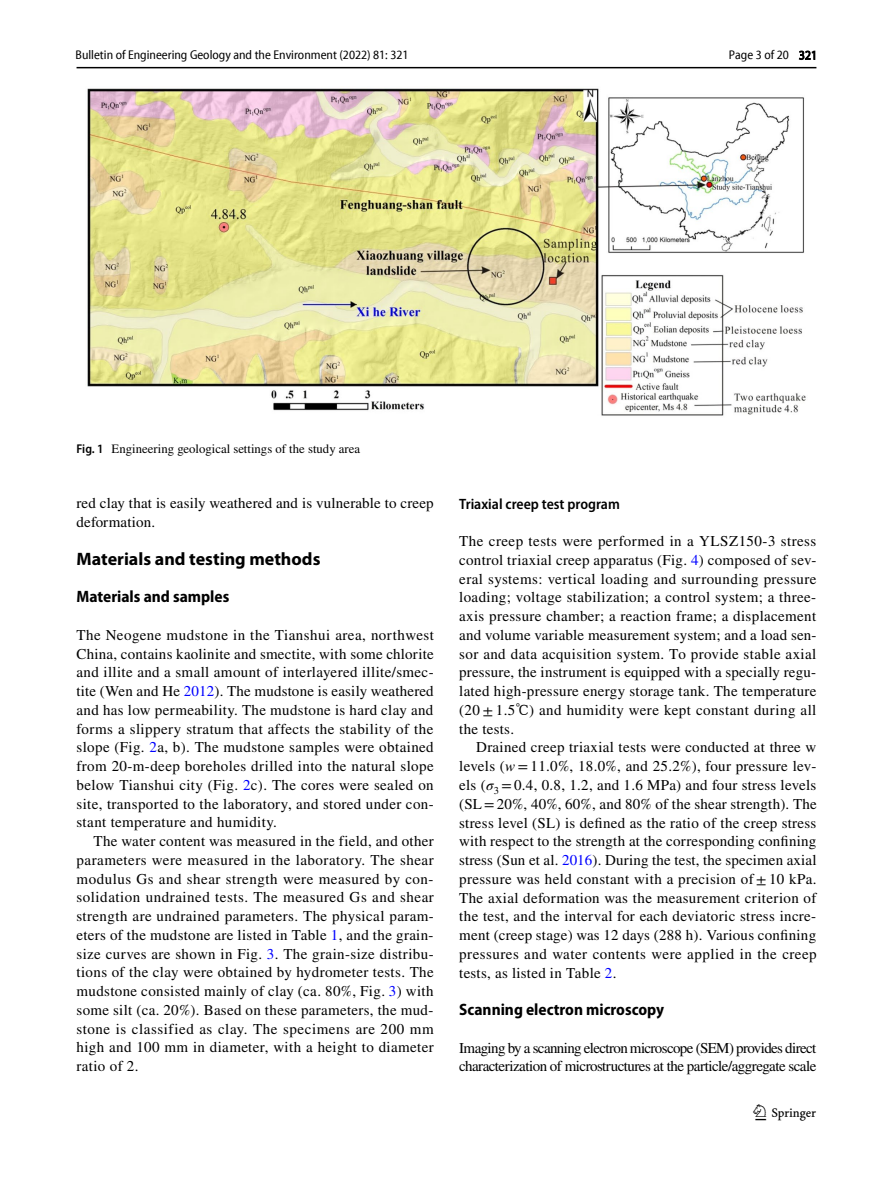
<style>
.page{position:relative;width:893px;height:1187px;background:#fff}
.page>*{position:absolute;margin:0;border:0;box-sizing:border-box;transform-origin:0 0}
.t1{font:22.5px "Springnew Regular 3";color:#000}
.t2{font:700 18px "Myriad Pro";color:#000}
.t3{font:700 semi-condensed 16.5px "Myriad Pro";color:#000}
.t4{font:15px/18.8px "STIX";letter-spacing:.015em;color:#000;text-align:justify}
.t5{font:15px/18.8px "STIX";letter-spacing:-.04em;color:#000}
.t6{font:600 semi-condensed 15px "Myriad Pro";color:#000}
.t7{font:semi-condensed 12.75px "Myriad Pro Unic";color:#000}
.t8{font:12.75px "STIX";color:#000}
.s1{font-family:"Myriad Pro";font-weight:600;font-stretch:semi-condensed}
.s2{color:#00f}
.s3{font-family:"Code 2000"}
.s4{font-style:italic}
</style>
<div class="page">
<hr style="left:77px;top:67px;width:739px;height:1px;background:#000">
<img style="left:87px;top:88px;width:719px;height:328px">
<p class="t7" style="left:76px;top:50px;width:334px">Bulletin of Engineering Geology and the Environment (2022) 81: 321</p>
<p class="t7" style="left:729px;top:50px;width:90px">Page 3 of 20 321</p>
<p class="t8" style="left:77px;top:440px;width:285px"><span class="s1">Fig. 1</span> Engineering geological settings of the study area</p>
<p class="t4" style="left:77px;top:495px;width:359px">red clay that is easily weathered and is vulnerable to creep deformation.</p>
<p class="t2" style="left:77px;top:547px;width:245px">Materials and testing methods</p>
<p class="t3" style="left:77px;top:587px;width:154px">Materials and samples</p>
<p class="t4" style="left:77px;top:626px;width:359px">The Neogene mudstone in the Tianshui area, northwest China, contains kaolinite and smectite, with some chlorite and illite and a small amount of interlayered illite/smec&shy;tite (Wen and He <span class="s2">2012</span>). The mudstone is easily weathered and has low permeability. The mudstone is hard clay and forms a slippery stratum that affects the stability of the slope (Fig. <span class="s2">2</span>a, b). The mudstone samples were obtained from 20-m-deep boreholes drilled into the natural slope below Tianshui city (Fig. <span class="s2">2</span>c). The cores were sealed on site, transported to the laboratory, and stored under con&shy;stant temperature and humidity.</p>
<p class="t4" style="left:77px;top:832px;width:359px;text-indent:17px">The water content was measured in the field, and other parameters were measured in the laboratory. The shear modulus Gs and shear strength were measured by con&shy;solidation undrained tests. The measured Gs and shear strength are undrained parameters. The physical param&shy;eters of the mudstone are listed in Table <span class="s2">1</span>, and the grain&shy;size curves are shown in Fig. <span class="s2">3</span>. The grain-size distribu&shy;tions of the clay were obtained by hydrometer tests. The mudstone consisted mainly of clay (ca. 80%, Fig. <span class="s2">3</span>) with some silt (ca. 20%). Based on these parameters, the mud&shy;stone is classified as clay. The specimens are 200 mm high and 100 mm in diameter, with a height to diameter ratio of 2.</p>
<p class="t6" style="left:459px;top:495px;width:162px">Triaxial creep test program</p>
<p class="t4" style="left:459px;top:532px;width:359px">The creep tests were performed in a YLSZ150-3 stress control triaxial creep apparatus (Fig. <span class="s2">4</span>) composed of sev&shy;eral systems: vertical loading and surrounding pressure loading; voltage stabilization; a control system; a three&shy;axis pressure chamber; a reaction frame; a displacement and volume variable measurement system; and a load sen&shy;sor and data acquisition system. To provide stable axial pressure, the instrument is equipped with a specially regu&shy;lated high-pressure energy storage tank. The temperature (20 ± 1.5<span class="s3">℃</span>) and humidity were kept constant during all the tests.</p>
<p class="t4" style="left:459px;top:739px;width:359px;text-indent:17px">Drained creep triaxial tests were conducted at three w levels (<span class="s4">w</span>=11.0%, 18.0%, and 25.2%), four pressure lev&shy;els (<span class="s4">σ</span><sub>3</sub> =0.4, 0.8, 1.2, and 1.6 MPa) and four stress levels (SL=20%, 40%, 60%, and 80% of the shear strength). The stress level (SL) is defined as the ratio of the creep stress with respect to the strength at the corresponding confining stress (Sun et al. <span class="s2">2016</span>). During the test, the specimen axial pressure was held constant with a precision of± 10 kPa.<br>The axial deformation was the measurement criterion of the test, and the interval for each deviatoric stress incre&shy;ment (creep stage) was 12 days (288 h). Various confining pressures and water contents were applied in the creep tests, as listed in Table <span class="s2">2</span>.</p>
<p class="t3" style="left:459px;top:1000px;width:206px">Scanning electron microscopy</p>
<p class="t5" style="left:459px;top:1039px;width:359px">Imaging by a scanning electron microscope (SEM) provides direct characterization of microstructures at the particle/aggregate scale</p>
<h1 class="t1" style="left:755px;top:1104px;width:62px">1 3</h1>
</div>
